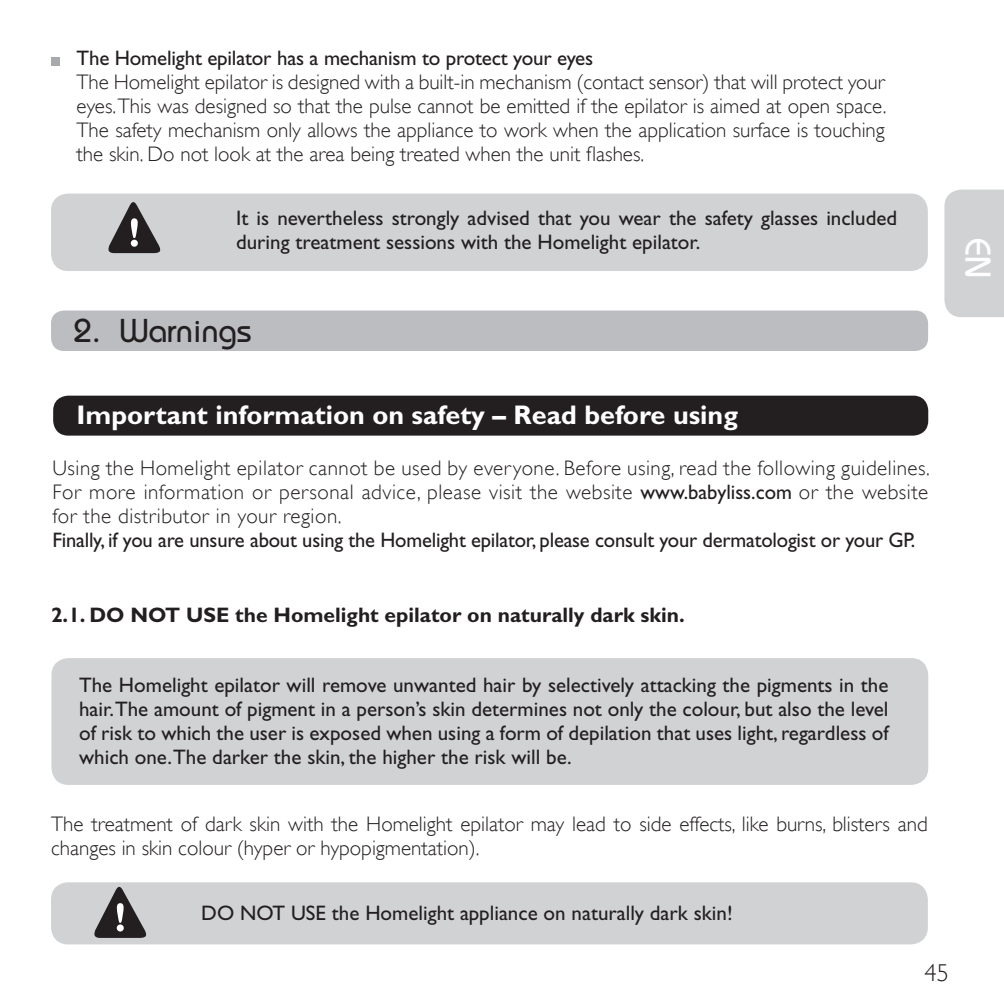
<style>
.page{position:relative;width:1004px;height:1004px;background:#fff}
.page>*{position:absolute;margin:0;border:0;box-sizing:border-box;transform-origin:0 0}
.t1{font:500 36px "Bauhaus";color:#fff}
.t2{font:500 33px "Bauhaus";color:#231f20}
.t3{font:700 27px "Gill Sans Std";color:#fff}
.t4{font:300 24.3px "Gill Sans";color:#231f20}
.t5{font:300 21px/24px "Gill Sans";color:#231f20;text-align:justify}
.t6{font:21px/24px "Gill Sans Std";color:#231f20}
.t7{font:700 21px "Gill Sans Std";color:#231f20}
.s1{font-family:"Gill Sans Std";font-weight:400}
</style>
<div class="page">
<div style="left:944px;top:189px;width:59px;height:128px;background:#d1d2d4"></div>
<div style="left:51px;top:193px;width:876px;height:78px;background:#d1d2d4;border-radius:17px"></div>
<svg style="left:108px;top:202px;width:53px;height:51px"></svg>
<svg style="left:51px;top:57px;width:9px;height:8px"></svg>
<div style="left:51px;top:310px;width:877px;height:41px;background:#bcbdc0;border-radius:13px"></div>
<div style="left:53px;top:395px;width:875px;height:40px;background:#231f20;border-radius:15px"></div>
<div style="left:51px;top:658px;width:877px;height:126px;background:#d1d2d4;border-radius:17px"></div>
<div style="left:51px;top:882px;width:876px;height:62px;background:#d1d2d4;border-radius:17px"></div>
<svg style="left:94px;top:886px;width:53px;height:52px"></svg>
<p class="t6" style="left:77px;top:46px;width:518px">The Homelight epilator has a mechanism to protect your eyes</p>
<p class="t5" style="left:77px;top:70px;width:811px">The Homelight epilator is designed with a built-in mechanism (contact sensor) that will protect your eyes. This was designed so that the pulse cannot be emitted if the epilator is aimed at open space.<br>The safety mechanism only allows the appliance to work when the application surface is touching the skin. Do not look at the area being treated when the unit flashes.</p>
<p class="t6" style="left:236px;top:206px;width:662px">It is nevertheless strongly advised that you wear the safety glasses included during treatment sessions with the Homelight epilator.</p>
<h2 class="t2" style="left:73px;top:311px;width:179px">2. Warnings</h2>
<p class="t3" style="left:77px;top:398px;width:663px">Important information on safety – Read before using</p>
<p class="t5" style="left:52px;top:456px;width:878px">Using the Homelight epilator cannot be used by everyone. Before using, read the following guidelines.<br>For more information or personal advice, please visit the website <span class="s1">www.babyliss.com</span> or the website for the distributor in your region.</p>
<p class="t6" style="left:52px;top:528px;width:864px">Finally, if you are unsure about using the Homelight epilator, please consult your dermatologist or your GP.</p>
<h1 class="t1" style="left:999px;top:238px;width:41px;rotate:90deg">EN</h1>
<p class="t7" style="left:51px;top:602px;width:635px">2.1. DO NOT USE the Homelight epilator on naturally dark skin.</p>
<p class="t6" style="left:79px;top:672px;width:811px;text-align:justify">The Homelight epilator will remove unwanted hair by selectively attacking the pigments in the hair.The amount of pigment in a person’s skin determines not only the colour, but also the level of risk to which the user is exposed when using a form of depilation that uses light, regardless of which one.The darker the skin, the higher the risk will be.</p>
<p class="t5" style="left:51px;top:812px;width:878px">The treatment of dark skin with the Homelight epilator may lead to side effects, like burns, blisters and changes in skin colour (hyper or hypopigmentation).</p>
<p class="t6" style="left:201px;top:901px;width:533px">DO NOT USE the Homelight appliance on naturally dark skin!</p>
<p class="t4" style="left:924px;top:959px;width:26px">45</p>
</div>
